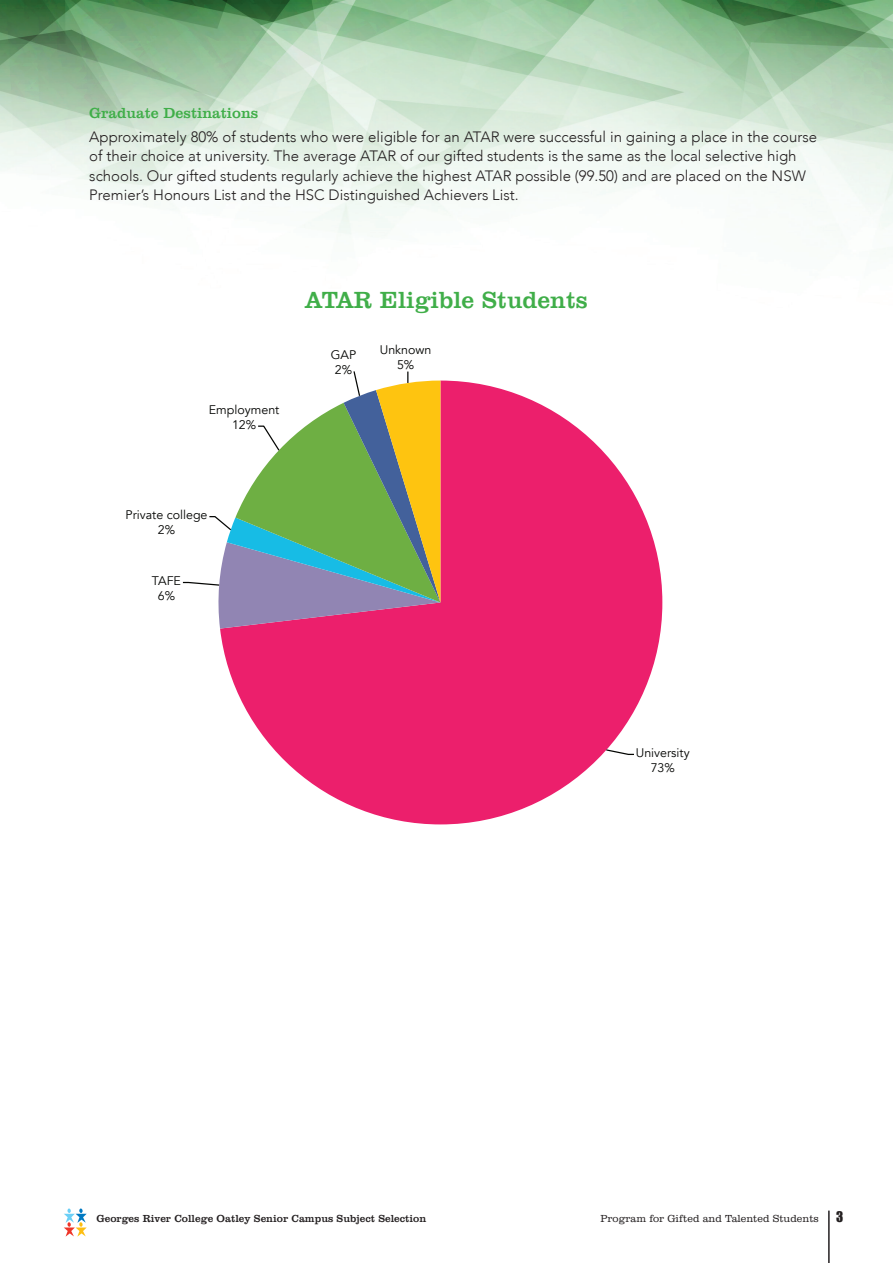
<style>
.page{position:relative;width:893px;height:1263px;background:#fff}
.page>*{position:absolute;margin:0;border:0;box-sizing:border-box;transform-origin:0 0}
.t1{font:24px "Clarendon BT";color:#40ae49}
.t2{font:300 15px/19.5px "Avenir";color:#231f20}
.t3{font:15px "Clarendon BT";color:#40ae49}
.t4{font:13.5px "Impact";color:#231f20}
.t5{font:12.45px/14.9px "Avenir";color:#040503;text-align:center}
.t6{font:10.5px "Clarendon BT";color:#231f20}
.t7{font:300 10.5px "Clarendon BT";color:#231f20}
</style>
<div class="page">
<img style="left:0;top:0;width:893px;height:249px">
<svg style="left:64px;top:1208px;width:23px;height:28px"></svg>
<hr style="left:828px;top:1210px;width:2px;height:53px;background:#231f20">
<svg style="left:220px;top:381px;width:442px;height:443px;fill:#ec1f6c"></svg>
<svg style="left:605px;top:748px;width:30px;height:8px"></svg>
<svg style="left:182px;top:371px;width:258px;height:258px"></svg>
<p class="t3" style="left:89px;top:103px;width:170px">Graduate Destinations</p>
<p class="t2" style="left:89px;top:127px;width:729px">Approximately 80% of students who were eligible for an ATAR were successful in gaining a place in the course of their choice at university. The average ATAR of our gifted students is the same as the local selective high schools. Our gifted students regularly achieve the highest ATAR possible (99.50) and are placed on the NSW Premier’s Honours List and the HSC Distinguished Achievers List.</p>
<h1 class="t1" style="left:305px;top:285px;width:284px">ATAR Eligible Students</h1>
<p class="t5" style="left:209px;top:402px;width:72px">Employment<br>12%</p>
<p class="t5" style="left:126px;top:508px;width:83px">Private college<br>2%</p>
<p class="t5" style="left:152px;top:573px;width:31px">TAFE<br>6%</p>
<p class="t5" style="left:331px;top:347px;width:27px">GAP<br>2%</p>
<p class="t5" style="left:380px;top:343px;width:53px">Unknown<br>5%</p>
<p class="t5" style="left:636px;top:745px;width:55px">University<br>73%</p>
<p class="t6" style="left:97px;top:1212px;width:331px">Georges River College Oatley Senior Campus Subject Selection</p>
<p class="t7" style="left:600px;top:1212px;width:220px">Program for Gifted and Talented Students</p>
<p class="t4" style="left:836px;top:1206px;width:9px">3</p>
</div>
